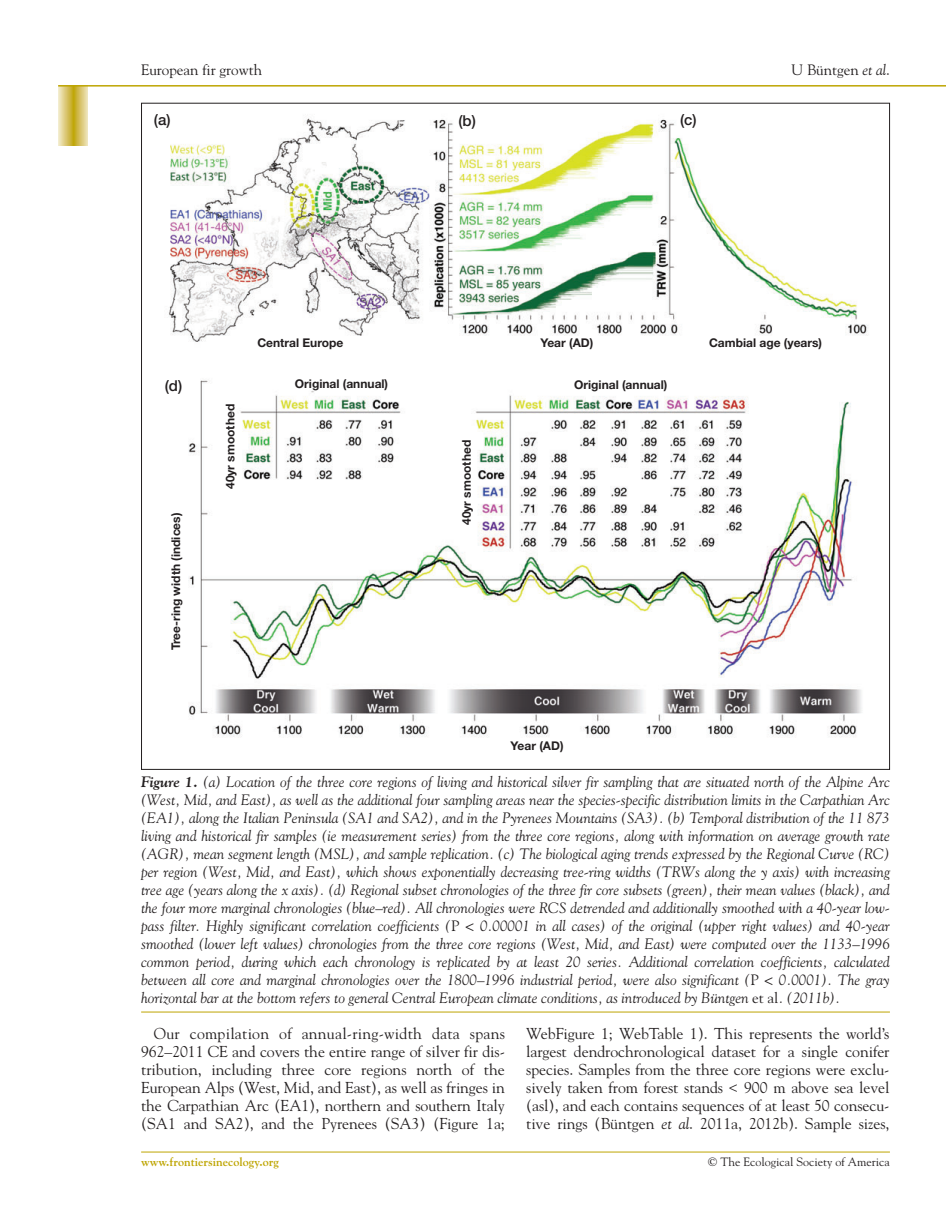
<style>
.page{position:relative;width:946px;height:1218px;background:#fff}
.page>*{position:absolute;margin:0;border:0;box-sizing:border-box;transform-origin:0 0}
.t1{font:15.75px/18px "Goudy";letter-spacing:-.005em;color:#231f20;text-align:justify}
.t2{font:italic 15px/18px "Goudy";color:#231f20;text-align:justify}
.t3{font:15px "Goudy";color:#231f20}
.t4{font:500 15px "Helvetica Neue";color:#231f20}
.t5{font:700 12px "Helvetica Neue";color:#231f20}
.t6{font:12px "Goudy";color:#231f20}
.t7{font:700 12px "Goudy";color:#bea502}
.s1{font-style:italic}
.s2{font-weight:700}
.s3{font-style:normal}
</style>
<div class="page">
<svg style="left:58px;top:87px;width:30px;height:58px;background:#d9c66e"></svg>
<hr style="left:58px;top:85px;width:887px;height:2px;background:#bea502">
<hr style="left:141px;top:1151px;width:748px;height:1px;background:#bea502">
<hr style="left:141px;top:1011px;width:748px;height:1px;background:#bea502">
<img style="left:169px;top:118px;width:699px;height:620px">
<p class="t3" style="left:141px;top:64px;width:122px">European fir growth</p>
<p class="t3" style="left:791px;top:64px;width:100px">U Büntgen <span class="s1">et al</span>.</p>
<p class="t4" style="left:154px;top:114px;width:18px">(a)</p>
<p class="t4" style="left:458px;top:115px;width:19px">(b)</p>
<p class="t4" style="left:680px;top:114px;width:18px">(c)</p>
<p class="t4" style="left:165px;top:380px;width:19px">(d)</p>
<p class="t5" style="left:172px;top:650px;width:139px;rotate:-90deg">Tree-ring width (indices)</p>
<p class="t5" style="left:226px;top:489px;width:87px;rotate:-90deg">40yr smoothed</p>
<p class="t5" style="left:257px;top:339px;width:87px">Central Europe</p>
<p class="t5" style="left:540px;top:339px;width:54px">Year (AD)</p>
<p class="t5" style="left:709px;top:339px;width:115px">Cambial age (years)</p>
<p class="t5" style="left:295px;top:379px;width:95px">Original (annual)</p>
<p class="t5" style="left:574px;top:380px;width:95px">Original (annual)</p>
<p class="t5" style="left:462px;top:525px;width:87px;rotate:-90deg">40yr smoothed</p>
<p class="t5" style="left:510px;top:741px;width:54px">Year (AD)</p>
<p class="t2" style="left:141px;top:774px;width:750px"><span class="s2">Figure 1.</span> (a) Location of the three core regions of living and historical silver fir sampling that are situated north of the Alpine Arc (West, Mid, and East), as well as the additional four sampling areas near the species-specific distribution limits in the Carpathian Arc (EA1), along the Italian Peninsula (SA1 and SA2), and in the Pyrenees Mountains (SA3). (b) Temporal distribution of the 11 873 living and historical fir samples (ie measurement series) from the three core regions, along with information on average growth rate (AGR), mean segment length (MSL), and sample replication. (c) The biological aging trends expressed by the Regional Curve (RC) per region (West, Mid, and East), which shows exponentially decreasing tree-ring widths (TRWs along the y axis) with increasing tree age (years along the x axis). (d) Regional subset chronologies of the three fir core subsets (green), their mean values (black), and the four more marginal chronologies (blue–red). All chronologies were RCS detrended and additionally smoothed with a 40-year low&shy;pass filter. Highly significant correlation coefficients (<span class="s3">P</span> &lt; 0.00001 in all cases) of the original (upper right values) and 40-year smoothed (lower left values) chronologies from the three core regions (West, Mid, and East) were computed over the 1133–1996 common period, during which each chronology is replicated by at least 20 series. Additional correlation coefficients, calculated between all core and marginal chronologies over the 1800–1996 industrial period, were also significant (<span class="s3">P</span> &lt; 0.0001). The gray horizontal bar at the bottom refers to general Central European climate conditions, as introduced by Büntgen <span class="s3">et al</span>. (2011b).</p>
<p class="t1" style="left:141px;top:1026px;width:365px;text-indent:13px">Our compilation of annual-ring-width data spans 962–2011 CE and covers the entire range of silver fir dis&shy;tribution, including three core regions north of the European Alps (West, Mid, and East), as well as fringes in the Carpathian Arc (EA1), northern and southern Italy (SA1 and SA2), and the Pyrenees (SA3) (Figure 1a;</p>
<p class="t1" style="left:526px;top:1026px;width:365px">WebFigure 1; WebTable 1). This represents the world’s largest dendrochronological dataset for a single conifer species. Samples from the three core regions were exclu&shy;sively taken from forest stands &lt; 900 m above sea level (asl), and each contains sequences of at least 50 consecu&shy;tive rings (Büntgen <span class="s1">et al</span>. 2011a, 2012b). Sample sizes,</p>
<p class="t7" style="left:141px;top:1157px;width:139px">www.frontiersinecology.org</p>
<p class="t6" style="left:708px;top:1157px;width:183px">© The Ecological Society of America</p>
</div>
